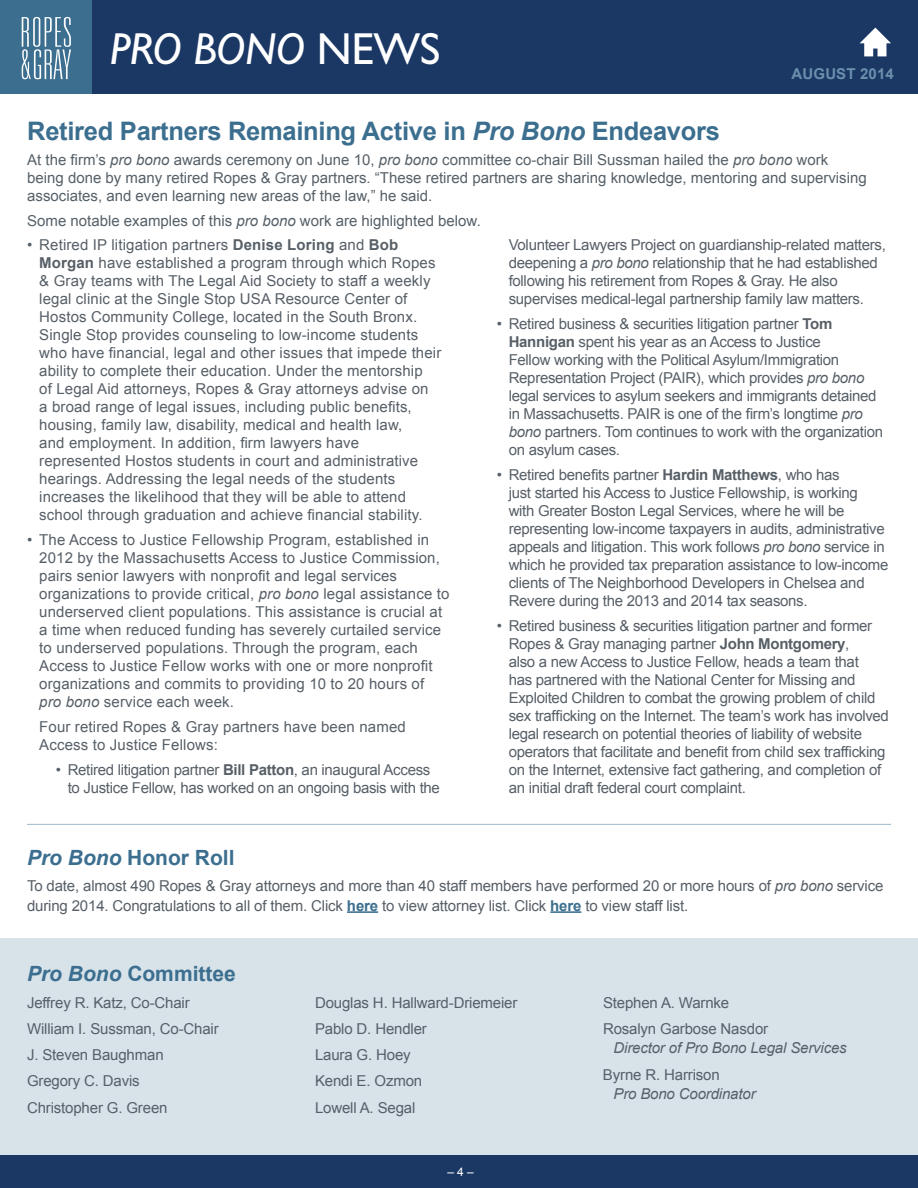
<style>
.page{position:relative;width:918px;height:1188px;background:#fff}
.page>*{position:absolute;margin:0;border:0;box-sizing:border-box;transform-origin:0 0}
.t1{font:italic 45px "Gill Sans Std";letter-spacing:-.01em;color:#fff}
.t2{font:700 25.5px "Arial";letter-spacing:-.01em;color:#3b6e8f}
.t3{font:700 21px "Arial";color:#3b6e8f}
.t4{font:15px/18px "Arial";letter-spacing:-.01em;color:#575f67}
.t5{font:15px/18px "Arial";letter-spacing:.01em;color:#575f67}
.t6{font:15px/26.2px "Arial";color:#566068}
.t7{font:italic 15px "Arial";letter-spacing:-.01em;color:#566068}
.t8{font:700 15px "Arial";letter-spacing:.01em;color:#6b90ac}
.t9{font:12px "Arial";color:#fff}
.s1{font-style:normal}
.s2{font-style:italic}
.s3{font-weight:700}
.s4{font-weight:700;color:#3b6e8f}
</style>
<div class="page">
<div style="left:0;top:0;width:918px;height:94px;background:#1b3865"></div>
<div style="left:0;top:0;width:91px;height:94px;background:#3b6e8f"></div>
<svg style="left:22px;top:17px;width:49px;height:62px"></svg>
<div style="left:0;top:1155px;width:918px;height:33px;background:#1b3865"></div>
<svg style="left:860px;top:28px;width:31px;height:28px"></svg>
<hr style="left:27px;top:824px;width:864px;height:1px;background:#3b6e8f">
<div style="left:0;top:939px;width:918px;height:216px;background:#d8e2e9"></div>
<hr style="left:347px;top:911px;width:31px;height:2px;background:#3b6e8f">
<hr style="left:550px;top:911px;width:31px;height:2px;background:#3b6e8f">
<h1 class="t1" style="left:110px;top:23px;width:332px">PRO BONO <span class="s1">NEWS</span></h1>
<p class="t8" style="left:792px;top:64px;width:104px">AUGUST 2014</p>
<h2 class="t2" style="left:27px;top:114px;width:694px">Retired Partners Remaining Active in <span class="s2">Pro Bono</span> Endeavors</h2>
<p class="t6" style="left:27px;top:151px;width:841px;line-height:18px">At the firm’s <span class="s2">pro bono</span> awards ceremony on June 10, <span class="s2">pro bono</span> committee co-chair Bill Sussman hailed the <span class="s2">pro bono</span> work being done by many retired Ropes &amp; Gray partners. “These retired partners are sharing knowledge, mentoring and supervising associates, and even learning new areas of the law,” he said.</p>
<p class="t6" style="left:27px;top:207px;width:455px">Some notable examples of this <span class="s2">pro bono</span> work are highlighted below.</p>
<p class="t5" style="left:39px;top:236px;width:404px;text-indent:-12px">• Retired IP litigation partners <span class="s3">Denise Loring</span> and <span class="s3">Bob Morgan</span> have established a program through which Ropes &amp; Gray teams with The Legal Aid Society to staff a weekly legal clinic at the Single Stop USA Resource Center of Hostos Community College, located in the South Bronx.<br>Single Stop provides counseling to low-income students who have financial, legal and other issues that impede their ability to complete their education. Under the mentorship<br>of Legal Aid attorneys, Ropes &amp; Gray attorneys advise on<br>a broad range of legal issues, including public benefits, housing, family law, disability, medical and health law,<br>and employment. In addition, firm lawyers have represented Hostos students in court and administrative hearings. Addressing the legal needs of the students increases the likelihood that they will be able to attend school through graduation and achieve financial stability.</p>
<p class="t5" style="left:39px;top:531px;width:412px;text-indent:-12px">• The Access to Justice Fellowship Program, established in 2012 by the Massachusetts Access to Justice Commission, pairs senior lawyers with nonprofit and legal services organizations to provide critical, <span class="s2">pro bono</span> legal assistance to underserved client populations. This assistance is crucial at a time when reduced funding has severely curtailed service to underserved populations. Through the program, each Access to Justice Fellow works with one or more nonprofit organizations and commits to providing 10 to 20 hours of <span class="s2">pro bono</span> service each week.</p>
<p class="t5" style="left:39px;top:718px;width:368px">Four retired Ropes &amp; Gray partners have been named<br>Access to Justice Fellows:</p>
<p class="t4" style="left:68px;top:760px;width:374px;text-indent:-12px">• Retired litigation partner <span class="s3">Bill Patton</span>, an inaugural Access to Justice Fellow, has worked on an ongoing basis with the</p>
<p class="t4" style="left:509px;top:236px;width:379px">Volunteer Lawyers Project on guardianship-related matters, deepening a <span class="s2">pro bono</span> relationship that he had established following his retirement from Ropes &amp; Gray. He also supervises medical-legal partnership family law matters.</p>
<p class="t4" style="left:509px;top:315px;width:376px;text-indent:-12px">• Retired business &amp; securities litigation partner <span class="s3">Tom Hannigan</span> spent his year as an Access to Justice<br>Fellow working with the Political Asylum/Immigration Representation Project (PAIR), which provides <span class="s2">pro bono </span>legal services to asylum seekers and immigrants detained in Massachusetts. PAIR is one of the firm’s longtime <span class="s2">pro bono</span> partners. Tom continues to work with the organization on asylum cases.</p>
<p class="t4" style="left:509px;top:466px;width:381px;text-indent:-12px">• Retired benefits partner <span class="s3">Hardin Matthews</span>, who has<br>just started his Access to Justice Fellowship, is working<br>with Greater Boston Legal Services, where he will be representing low-income taxpayers in audits, administrative appeals and litigation. This work follows <span class="s2">pro bono</span> service in which he provided tax preparation assistance to low-income clients of The Neighborhood Developers in Chelsea and Revere during the 2013 and 2014 tax seasons.</p>
<p class="t4" style="left:509px;top:616px;width:382px;text-indent:-12px">• Retired business &amp; securities litigation partner and former Ropes &amp; Gray managing partner <span class="s3">John Montgomery</span>,<br>also a new Access to Justice Fellow, heads a team that<br>has partnered with the National Center for Missing and Exploited Children to combat the growing problem of child sex trafficking on the Internet. The team’s work has involved legal research on potential theories of liability of website operators that facilitate and benefit from child sex trafficking on the Internet, extensive fact gathering, and completion of an initial draft federal court complaint.</p>
<h3 class="t3" style="left:27px;top:843px;width:209px"><span class="s2">Pro Bono</span> Honor Roll</h3>
<p class="t4" style="left:27px;top:876px;width:858px;line-height:19.5px">To date, almost 490 Ropes &amp; Gray attorneys and more than 40 staff members have performed 20 or more hours of <span class="s2">pro bono</span> service during 2014. Congratulations to all of them. Click <span class="s4">here</span> to view attorney list. Click <span class="s4">here</span> to view staff list.</p>
<h3 class="t3" style="left:27px;top:960px;width:210px"><span class="s2">Pro Bono</span> Committee</h3>
<p class="t6" style="left:27px;top:989px;width:193px">Jeffrey R. Katz, Co-Chair<br>William I. Sussman, Co-Chair<br>J. Steven Baughman<br>Gregory C. Davis<br>Christopher G. Green</p>
<p class="t6" style="left:315px;top:989px;width:204px">Douglas H. Hallward-Driemeier<br>Pablo D. Hendler<br>Laura G. Hoey<br>Kendi E. Ozmon<br>Lowell A. Segal</p>
<p class="t6" style="left:603px;top:989px;width:167px">Stephen A. Warnke<br>Rosalyn Garbose Nasdor</p>
<p class="t7" style="left:614px;top:1038px;width:235px">Director of Pro Bono Legal Services</p>
<p class="t6" style="left:603px;top:1061px;width:118px">Byrne R. Harrison</p>
<p class="t7" style="left:614px;top:1084px;width:144px">Pro Bono Coordinator</p>
<p class="t9" style="left:448px;top:1163px;width:28px">– 4 –</p>
</div>
